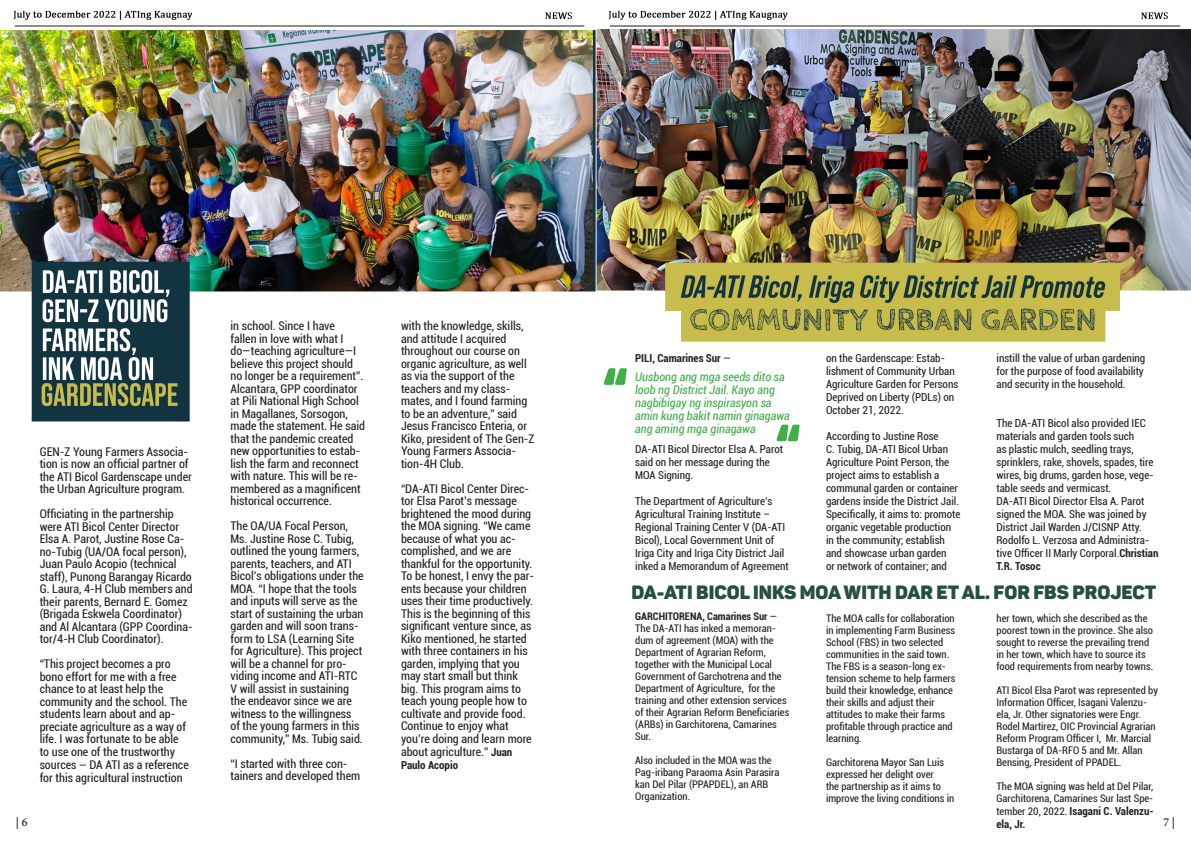
<style>
.page{position:relative;width:1191px;height:842px;background:#fff}
.page>*{position:absolute;margin:0;border:0;box-sizing:border-box;transform-origin:0 0}
.t1{font:54px "Panton Black Caps";color:#40ae49}
.t2{font:19px "Panton Black Caps";color:#254f3e}
.t3{font:condensed 12px/12.5px "Roboto";color:#231f20}
.t4{font:italic condensed 12px/13px "Roboto";color:#40ae49}
.t5{font:12px "Minion Pro";color:#000}
.t6{font:condensed 11px/13px "Roboto";color:#231f20}
.t7{font:700 condensed 11px/13px "Roboto";color:#231f20}
.t8{font:condensed 10.5px/12px "Roboto";color:#231f20}
.t9{font:700 condensed 10.5px "Roboto";color:#231f20}
.s1{font-weight:700;font-size:11px}
.s2{font-weight:700}
.s3{font-weight:400}
.s4{font-size:11px}
.s5{font-weight:400;font-size:10.5px}
</style>
<div class="page">
<img style="left:0;top:51px;width:1191px;height:371px">
<img style="left:0;top:10px;width:1191px;height:41px">
<p class="t3" style="left:230px;top:319px;width:136px">in school. Since I have<br>fallen in love with what I do—teaching agriculture—I believe this project should no longer be a requirement”.<br>Alcantara, GPP coordinator at Pili National High School in Magallanes, Sorsogon, made the statement. He said that the pandemic created new opportunities to estab&shy;lish the farm and reconnect with nature. This will be re&shy;membered as a magnificent historical occurrence.</p>
<p class="t3" style="left:230px;top:519px;width:135px">The OA/UA Focal Person,<br>Ms. Justine Rose C. Tubig, outlined the young farmers, parents, teachers, and ATI<br>Bicol’s obligations under the<br>MOA. “I hope that the tools and inputs will serve as the start of sustaining the urban garden and will soon trans&shy;form to LSA (Learning Site for Agriculture). This project will be a channel for pro&shy;viding income and ATI-RTC<br>V will assist in sustaining the endeavor since we are witness to the willingness of the young farmers in this community,” Ms. Tubig said.</p>
<p class="t3" style="left:230px;top:757px;width:131px">“I started with three con&shy;tainers and developed them</p>
<p class="t3" style="left:401px;top:319px;width:135px">with the knowledge, skills, and attitude I acquired throughout our course on organic agriculture, as well as via the support of the teachers and my class&shy;mates, and I found farming to be an adventure,” said<br>Jesus Francisco Enteria, or<br>Kiko, president of The Gen-Z<br>Young Farmers Associa&shy;tion-4H Club.</p>
<p class="t3" style="left:401px;top:482px;width:134px">“DA-ATI Bicol Center Direc&shy;tor Elsa Parot’s message brightened the mood during the MOA signing. “We came because of what you ac&shy;complished, and we are thankful for the opportunity.<br>To be honest, I envy the par&shy;ents because your children uses their time productively.<br>This is the beginning of this significant venture since, as<br>Kiko mentioned, he started with three containers in his garden, implying that you may start small but think big. This program aims to teach young people how to cultivate and provide food.<br>Continue to enjoy what you’re doing and learn more about agriculture.” <span class="s1">Juan</span></p>
<p class="t7" style="left:401px;top:758px;width:59px">Paulo Acopio</p>
<p class="t6" style="left:996px;top:351px;width:150px">instill the value of urban gardening for the purpose of food availability and security in the household.</p>
<p class="t6" style="left:996px;top:416px;width:159px">The DA-ATI Bicol also provided IEC materials and garden tools such<br>as plastic mulch, seedling trays, sprinklers, rake, shovels, spades, tire wires, big drums, garden hose, vege&shy;table seeds and vermicast.</p>
<p class="t6" style="left:996px;top:494px;width:163px">DA-ATI Bicol Director Elsa A. Parot signed the MOA. She was joined by<br>District Jail Warden J/CISNP Atty.<br>Rodolfo L. Verzosa and Administra&shy;tive Officer II Marly Corporal.<span class="s2">Christian<br>T.R. Tosoc</span></p>
<p class="t7" style="left:635px;top:351px;width:97px">PILI, Camarines Sur <span class="s3">—</span></p>
<p class="t6" style="left:826px;top:351px;width:134px">on the Gardenscape: Estab&shy;lishment of Community Urban<br>Agriculture Garden for Persons<br>Deprived on Liberty (PDLs) on<br>October 21, 2022.</p>
<p class="t6" style="left:826px;top:429px;width:136px">According to Justine Rose<br>C. Tubig, DA-ATI Bicol Urban<br>Agriculture Point Person, the project aims to establish a communal garden or container gardens inside the District Jail.<br>Specifically, it aims to: promote organic vegetable production in the community; establish and showcase urban garden<br>or network of container; and</p>
<p class="t1" style="left:603px;top:353px;width:27px">“</p>
<p class="t4" style="left:635px;top:370px;width:156px">Uusbong ang mga seeds dito sa loob ng District Jail. Kayo ang nagbibigay ng inspirasyon sa amin kung bakit namin ginagawa ang aming mga ginagawa</p>
<p class="t1" style="left:775px;top:409px;width:27px">“</p>
<p class="t6" style="left:635px;top:442px;width:149px">DA-ATI Bicol Director Elsa A. Parot said on her message during the<br>MOA Signing.</p>
<p class="t6" style="left:635px;top:494px;width:155px">The Department of Agriculture’s Agricultural Training Institute – Regional Training Center V (DA-ATI Bicol), Local Government Unit of Iriga City and Iriga City District Jail inked a Memorandum of Agreement</p>
<p class="t3" style="left:40px;top:445px;width:154px">GEN-Z Young Farmers Associa&shy;tion is now an official partner of the ATI Bicol Gardenscape under the Urban Agriculture program.</p>
<p class="t3" style="left:40px;top:507px;width:155px">Officiating in the partnership were ATI Bicol Center Director<br>Elsa A. Parot, Justine Rose Ca&shy;no-Tubig (UA/OA focal person),<br>Juan Paulo Acopio (technical staff), Punong Barangay Ricardo<br>G. Laura, 4-H Club members and their parents, Bernard E. Gomez (Brigada Eskwela Coordinator) and Al Alcantara (GPP Coordina&shy;tor/4-H Club Coordinator).</p>
<p class="t3" style="left:40px;top:657px;width:151px">“This project becomes a pro bono effort for me with a free chance to at least help the community and the school. The students learn about and ap&shy;preciate agriculture as a way of life. I was fortunate to be able to use one of the trustworthy sources <span class="s4">—</span> DA ATI as a reference for this agricultural instruction</p>
<p class="t2" style="left:631px;top:580px;width:526px">DA-ATI BICOL INKS MOA WITH DAR ET AL. FOR FBS PROJECT</p>
<p class="t9" style="left:635px;top:609px;width:144px">GARCHITORENA, Camarines Sur <span class="s3">—</span></p>
<p class="t8" style="left:635px;top:622px;width:156px">The DA-ATI has inked a memoran&shy;dum of agreement (MOA) with the<br>Department of Agrarian Reform, together with the Municipal Local<br>Government of Garchotrena and the<br>Department of Agriculture, for the training and other extension services of their Agrarian Reform Beneficiaries (ARBs) in Garchitorena, Camarines<br>Sur.</p>
<p class="t8" style="left:635px;top:754px;width:146px">Also included in the MOA was the<br>Pag-iribang Paraoma Asin Parasira kan Del Pilar (PPAPDEL), an ARB<br>Organization.</p>
<p class="t8" style="left:826px;top:612px;width:131px">The MOA calls for collaboration in implementing Farm Business<br>School (FBS) in two selected communities in the said town.<br>The FBS is a season-long ex&shy;tension scheme to help farmers build their knowledge, enhance their skills and adjust their attitudes to make their farms profitable through practice and learning.</p>
<p class="t8" style="left:826px;top:756px;width:130px">Garchitorena Mayor San Luis expressed her delight over<br>the partnership as it aims to improve the living conditions in</p>
<p class="t8" style="left:996px;top:612px;width:158px">her town, which she described as the poorest town in the province. She also sought to reverse the prevailing trend in her town, which have to source its food requirements from nearby towns.</p>
<p class="t8" style="left:996px;top:684px;width:163px">ATI Bicol Elsa Parot was represented by Information Officer, Isagani Valenzu&shy;ela, Jr. Other signatories were Engr.<br>Rodel Martirez, OIC Provincial Agrarian Reform Program Officer I, Mr. Marcial Bustarga of DA-RFO 5 and Mr. Allan Bensing, President of PPADEL.</p>
<p class="t8" style="left:996px;top:780px;width:158px">The MOA signing was held at Del Pilar,<br>Garchitorena, Camarines Sur last Spe-</p>
<p class="t7" style="left:996px;top:804px;width:159px"><span class="s5">tember 20, 2022.</span> Isagani C. Valenzu&shy;ela, Jr.</p>
<p class="t5" style="left:16px;top:814px;width:13px">| 6</p>
<p class="t5" style="left:1163px;top:814px;width:13px">7 |</p>
<p class="t5" style="left:1163px;top:814px;width:7px">8</p>
</div>
